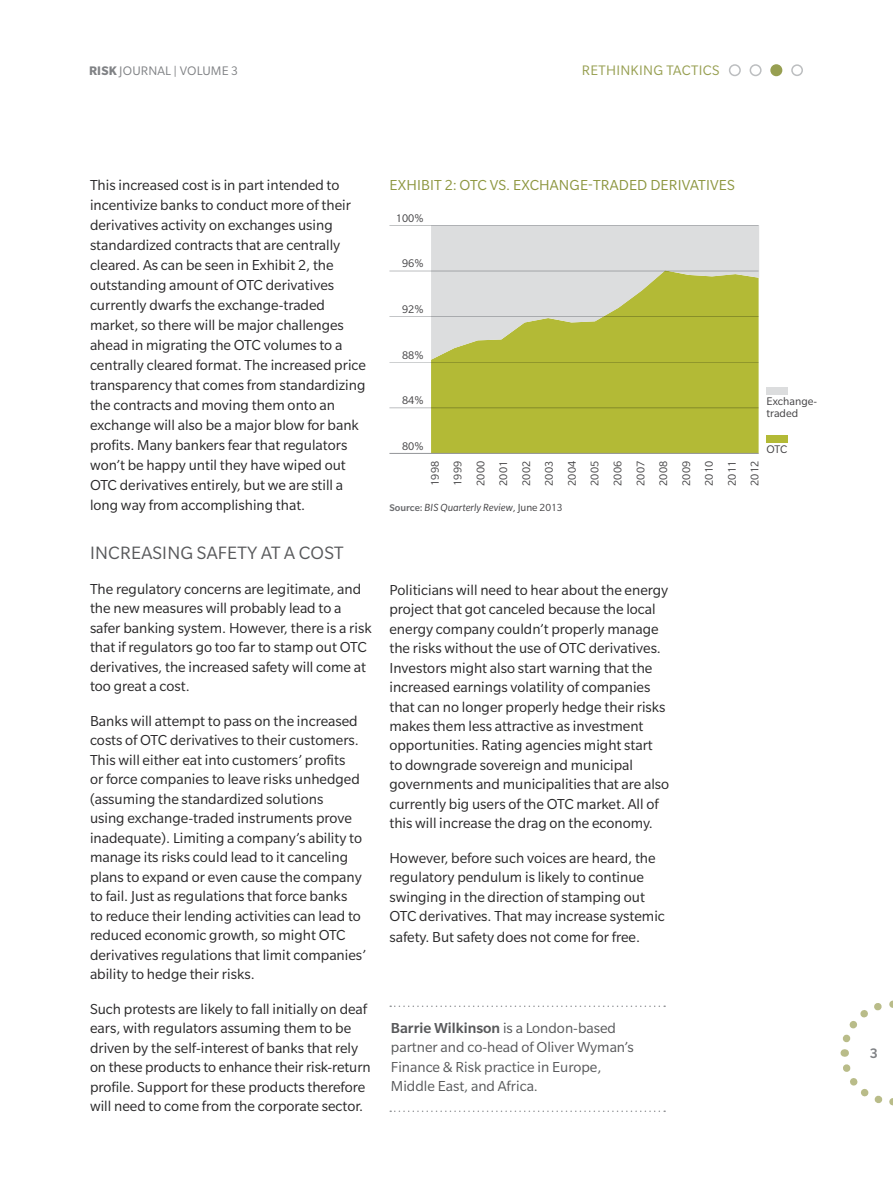
<style>
.page{position:relative;width:893px;height:1188px;background:#fff}
.page>*{position:absolute;margin:0;border:0;box-sizing:border-box;transform-origin:0 0}
.t1{font:19.5px "Slate Pro";letter-spacing:.01em;color:#58595b}
.t2{font:15.75px/19.5px "Slate Pro";color:#292829}
.t3{font:15.75px/19.5px "Slate Pro";color:#58595b}
.t4{font:15.75px "Slate Pro";letter-spacing:.01em;color:#8d963f}
.t5{font:15px "Slate Pro";letter-spacing:.02em;color:#979f51}
.t6{font:500 15px "Slate Pro";color:#808285}
.t7{font:13.5px "Slate Pro";letter-spacing:.01em;color:#808285}
.t8{font:12px/22.8px "Slate Pro";color:#414042}
.t9{font:italic 11.25px "Slate Pro";color:#414042}
.s1{font-weight:700}
.s2{font-weight:500;font-style:normal;font-size:10.5px;color:#6d6e71}
.s3{font-style:normal}
.s4{font-weight:500}
</style>
<div class="page">
<div style="left:729px;top:64px;width:12px;height:12px;border:2px solid #bcbec0;border-radius:50%"></div>
<div style="left:750px;top:64px;width:12px;height:12px;border:2px solid #bcbec0;border-radius:50%"></div>
<div style="left:771px;top:65px;width:11px;height:10px;background:#979f51;border-radius:50%"></div>
<div style="left:770px;top:64px;width:12px;height:12px;border:2px solid #979f51;border-radius:50%"></div>
<div style="left:791px;top:64px;width:12px;height:12px;border:2px solid #bcbec0;border-radius:50%"></div>
<svg style="left:840px;top:1000px;width:53px;height:106px"></svg>
<div style="left:431px;top:360px;width:328px;height:93px;background:#b3ba36"></div>
<svg style="left:431px;top:226px;width:328px;height:134px;background:#cccf9d"></svg>
<div style="left:767px;top:387px;width:21px;height:7px;background:#dcddde"></div>
<div style="left:767px;top:435px;width:21px;height:7px;background:#b3ba36"></div>
<hr style="left:389px;top:316px;width:370px;height:1px;background:#bcbec0">
<hr style="left:389px;top:271px;width:370px;height:1px;background:#bcbec0">
<hr style="left:389px;top:408px;width:370px;height:1px;background:#bcbec0">
<hr style="left:389px;top:362px;width:370px;height:1px;background:#bcbec0">
<hr style="left:389px;top:225px;width:370px;height:1px;background:#bcbec0">
<hr style="left:389px;top:453px;width:370px;height:1px;background:#939598">
<svg style="left:390px;top:1006px;width:275px;height:1px"></svg>
<svg style="left:390px;top:1111px;width:275px;height:1px"></svg>
<p class="t7" style="left:89px;top:64px;width:150px"><span class="s1">Risk</span> Journal | Volume 3</p>
<p class="t5" style="left:582px;top:62px;width:139px">Rethinking Tactics</p>
<p class="t2" style="left:90px;top:175px;width:278px;line-height:20px">This increased cost is in part intended to incentivize banks to conduct more of their derivatives activity on exchanges using standardized contracts that are centrally cleared. As can be seen in Exhibit 2, the outstanding amount of OTC derivatives currently dwarfs the exchange-traded market, so there will be major challenges ahead in migrating the OTC volumes to a centrally cleared format. The increased price transparency that comes from standardizing the contracts and moving them onto an exchange will also be a major blow for bank profits. Many bankers fear that regulators won’t be happy until they have wiped out OTC derivatives entirely, but we are still a long way from accomplishing that.</p>
<p class="t1" style="left:90px;top:543px;width:252px">I ncreasing saf ety at a cost</p>
<p class="t2" style="left:90px;top:579px;width:283px">The regulatory concerns are legitimate, and the new measures will probably lead to a safer banking system. H owever, there is a risk that if regulators go too far to stamp out OTC derivatives, the increased safety will come at too great a cost.</p>
<p class="t2" style="left:90px;top:711px;width:278px">Banks will attempt to pass on the increased costs of OTC derivatives to their customers.<br>This will either eat into customers’ profits<br>or force companies to leave risks unhedged (assuming the standardized solutions<br>using exchange-traded instruments prove inadequate). Limiting a company’s ability to manage its risks could lead to it canceling plans to expand or even cause the company to fail. Just as regulations that force banks<br>to reduce their lending activities can lead to reduced economic growth, so might OTC derivatives regulations that limit companies’ ability to hedge their risks.</p>
<p class="t2" style="left:90px;top:999px;width:282px">Such protests are likely to fall initially on deaf ears, with regulators assuming them to be driven by the self-interest of banks that rely on these products to enhance their risk-return profile. Support for these products therefore will need to come from the corporate sector.</p>
<p class="t4" style="left:390px;top:177px;width:347px">Exhibit 2: OTC vs. Exchange-traded derivatives</p>
<p class="t8" style="left:396px;top:206px;width:29px">100%</p>
<p class="t8" style="left:402px;top:252px;width:23px">96%</p>
<p class="t8" style="left:402px;top:298px;width:23px">92%</p>
<p class="t8" style="left:402px;top:343px;width:23px">88%</p>
<p class="t8" style="left:402px;top:389px;width:23px">84%</p>
<p class="t8" style="left:402px;top:434px;width:23px">80%</p>
<p class="t8" style="left:423px;top:486px;width:26px;text-align:justify;rotate:-90deg">1998<br>1999<br>2000<br>2001<br>2002<br>2003<br>2004<br>2005<br>2006<br>2007<br>2008<br>2009<br>2010<br>2011<br>2012</p>
<p class="t9" style="left:389px;top:501px;width:175px"><span class="s2">Source:</span> BIS Quarterly Review<span class="s3">, June 2013</span></p>
<p class="t8" style="left:767px;top:395px;width:52px;line-height:12px">Exchange&shy;traded</p>
<p class="t8" style="left:767px;top:438px;width:22px">OTC</p>
<p class="t2" style="left:389px;top:580px;width:281px">Politicians will need to hear about the energy project that got canceled because the local energy company couldn’t properly manage the risks without the use of OTC derivatives.<br>I nvestors might also start warning that the increased earnings volatility of companies that can no longer properly hedge their risks makes them less attractive as investment opportunities. Rating agencies might start to downgrade sovereign and municipal governments and municipalities that are also currently big users of the OTC market. All of this will increase the drag on the economy.</p>
<p class="t2" style="left:389px;top:848px;width:277px">H owever, before such voices are heard, the regulatory pendulum is likely to continue swinging in the direction of stamping out OTC derivatives. That may increase systemic safety. But safety does not come for free.</p>
<p class="t3" style="left:391px;top:1018px;width:244px"><span class="s4">Barrie Wilkinson</span> is a London-based partner and co-head of Oliver Wyman’s Finance &amp; Risk practice in Europe, Middle East, and Africa.</p>
<p class="t6" style="left:870px;top:1045px;width:10px">3</p>
</div>
